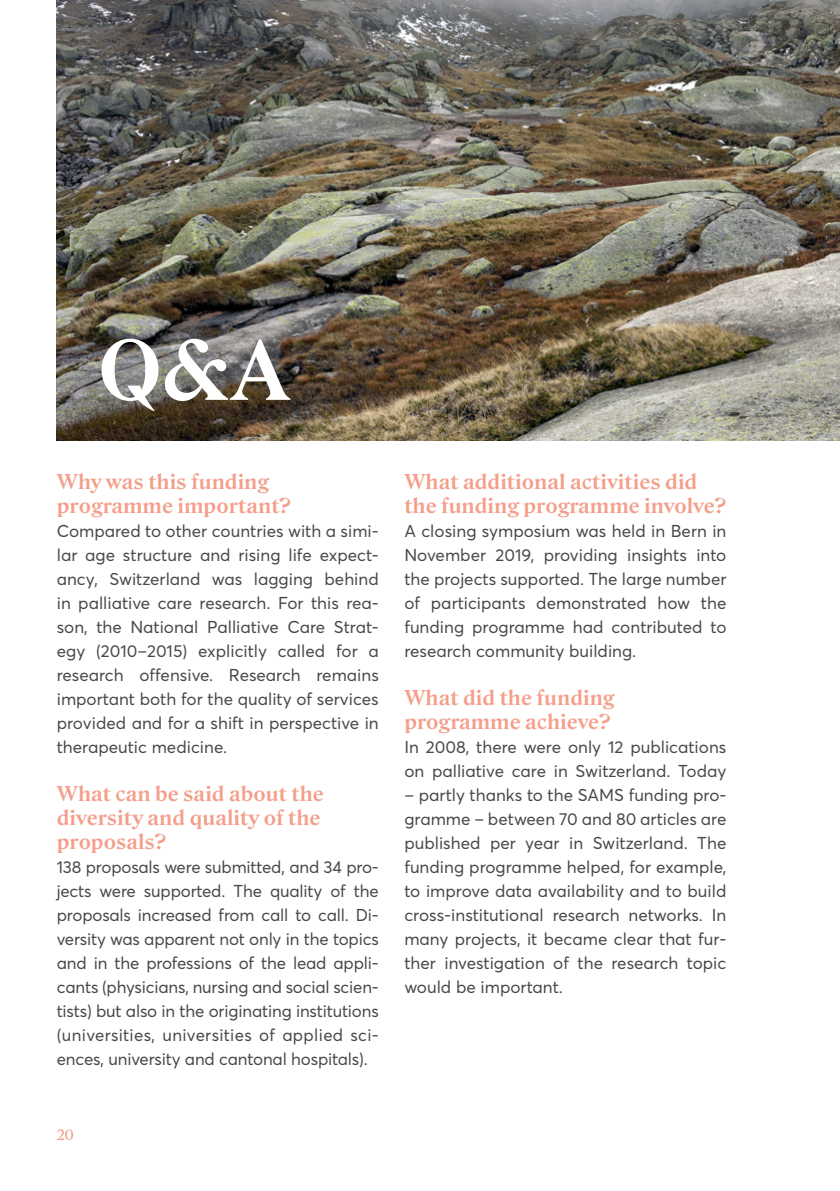
<style>
.page{position:relative;width:840px;height:1191px;background:#fff}
.page>*{position:absolute;margin:0;border:0;box-sizing:border-box;transform-origin:0 0}
.t1{font:700 80px "Roslindale Text";color:#fff}
.t2{font:700 20px/24px "Roslindale Text";color:#f49f8b}
.t3{font:17px/24px "Averta Std";color:#4b4744;text-align:justify}
.t4{font:14px "Roslindale Text";color:#f49f8b}
</style>
<div class="page">
<img style="left:57px;top:0;width:782px;height:441px">
<h1 class="t1" style="left:98px;top:303px;width:193px">Q&amp;A</h1>
<p class="t2" style="left:57px;top:468px;width:236px">Why was this funding programme important?</p>
<p class="t3" style="left:57px;top:519px;width:323px">Compared to other countries with a simi&shy;lar age structure and rising life expect&shy;ancy, Switzerland was lagging behind in palliative care research. For this rea&shy;son, the National Palliative Care Strat&shy;egy (2010–2015) explicitly called for a research offensive. Research remains important both for the quality of services provided and for a shift in perspective in therapeutic medicine.</p>
<p class="t2" style="left:57px;top:780px;width:268px">What can be said about the diversity and quality of the proposals?</p>
<p class="t3" style="left:57px;top:855px;width:323px">138 proposals were submitted, and 34 pro&shy;jects were supported. The quality of the proposals increased from call to call. Di&shy;versity was apparent not only in the topics and in the professions of the lead appli&shy;cants (physicians, nursing and social scien&shy;tists) but also in the originating institutions (universities, universities of applied sci&shy;ences, university and cantonal hospitals).</p>
<p class="t4" style="left:57px;top:1123px;width:19px">20</p>
<p class="t2" style="left:404px;top:468px;width:323px">What additional activities did the funding programme involve?</p>
<p class="t3" style="left:404px;top:519px;width:323px">A closing symposium was held in Bern in November 2019, providing insights into the projects supported. The large number of participants demonstrated how the funding programme had contributed to research community building.</p>
<p class="t2" style="left:404px;top:684px;width:212px">What did the funding programme achieve?</p>
<p class="t3" style="left:404px;top:735px;width:323px">In 2008, there were only 12 publications on palliative care in Switzerland. Today</p>
<p class="t3" style="left:404px;top:783px;width:323px">– partly thanks to the SAMS funding pro&shy;gramme – between 70 and 80 articles are published per year in Switzerland. The funding programme helped, for example, to improve data availability and to build cross-institutional research networks. In many projects, it became clear that fur&shy;ther investigation of the research topic would be important.</p>
</div>
